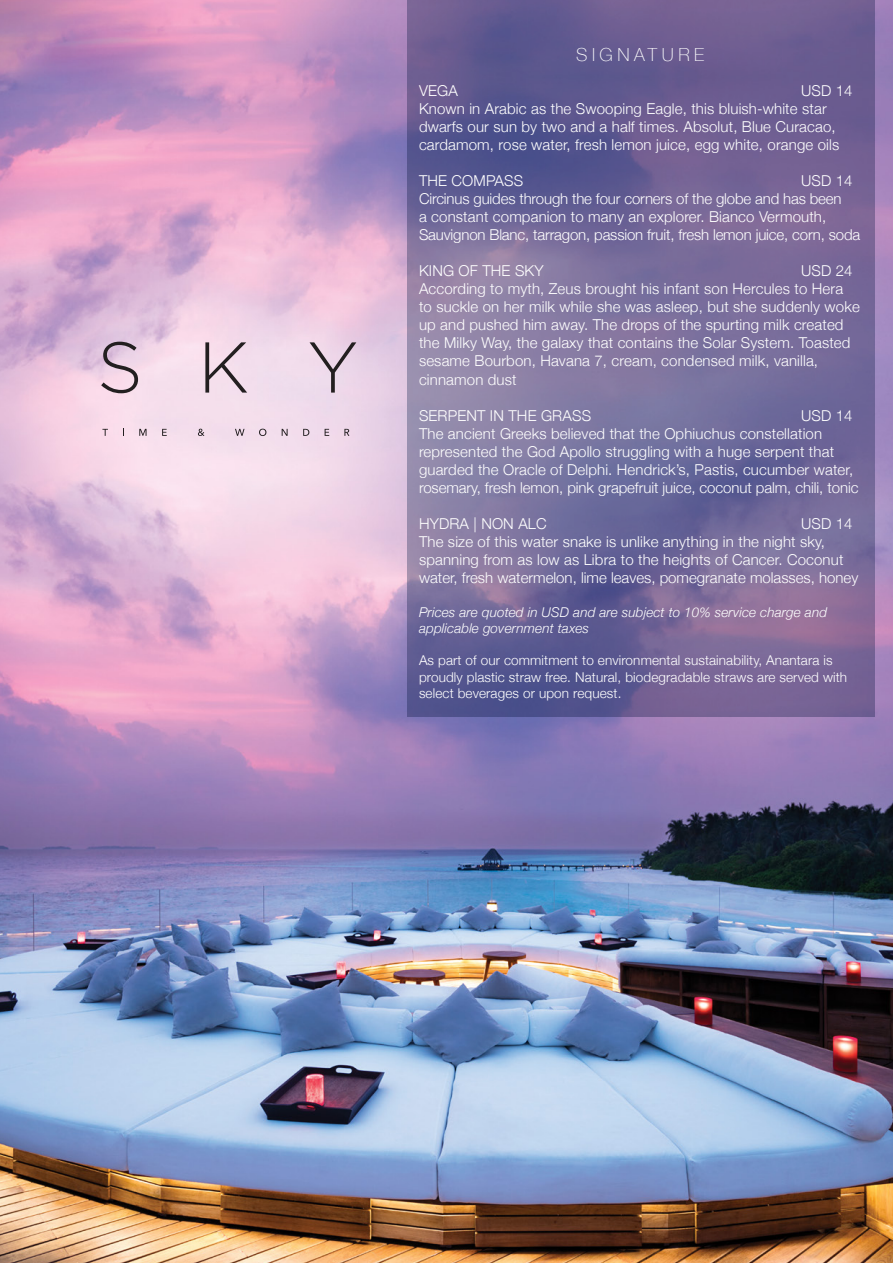
<style>
.page{position:relative;width:893px;height:1263px;background:#fff}
.page>*{position:absolute;margin:0;border:0;box-sizing:border-box;transform-origin:0 0}
.t1{font:100 18px "Helvetica Neue";letter-spacing:.25em;color:#fff}
.t2{font:300 15px/18px "Helvetica Neue";letter-spacing:.01em;color:#fff}
.t3{font:300 15px/18px "Helvetica Neue";letter-spacing:-.01em;color:#fff}
.t4{font:300 13.5px/16.2px "Helvetica Neue";letter-spacing:.01em;color:#fff}
.t5{font:italic 300 13.5px/16.2px "Helvetica Neue";letter-spacing:.01em;color:#fff}
</style>
<div class="page">
<img style="left:0;top:0;width:893px;height:1263px">
<svg style="left:408px;top:0;width:467px;height:716px;background:#736898"></svg>
<svg style="left:102px;top:429px;width:6px;height:7px"></svg>
<svg style="left:139px;top:429px;width:8px;height:7px"></svg>
<svg style="left:162px;top:429px;width:5px;height:7px"></svg>
<svg style="left:198px;top:429px;width:6px;height:7px"></svg>
<svg style="left:235px;top:429px;width:10px;height:7px"></svg>
<svg style="left:259px;top:429px;width:7px;height:7px"></svg>
<svg style="left:282px;top:429px;width:6px;height:7px"></svg>
<svg style="left:303px;top:429px;width:6px;height:7px"></svg>
<svg style="left:325px;top:429px;width:4px;height:7px"></svg>
<svg style="left:344px;top:429px;width:5px;height:7px"></svg>
<svg style="left:101px;top:342px;width:37px;height:51px;background:#bea8b7"></svg>
<svg style="left:205px;top:342px;width:42px;height:51px;background:#c5b2bd"></svg>
<svg style="left:310px;top:342px;width:46px;height:51px;background:#d0bdcc"></svg>
<p class="t1" style="left:576px;top:41px;width:130px">SIGNATURE</p>
<p class="t2" style="left:419px;top:81px;width:40px">VEGA</p>
<p class="t2" style="left:419px;top:81px;width:435px;text-indent:382px">USD 14<br>Known in Arabic as the Swooping Eagle, this bluish-white star dwarfs our sun by two and a half times. Absolut, Blue Curacao, cardamom, rose water, fresh lemon juice, egg white, orange oils</p>
<p class="t2" style="left:419px;top:171px;width:106px">THE COMPASS</p>
<p class="t3" style="left:419px;top:171px;width:443px;text-indent:382px">USD 14<br>Circinus guides through the four corners of the globe and has been<br>a constant companion to many an explorer. Bianco Vermouth, Sauvignon Blanc, tarragon, passion fruit, fresh lemon juice, corn, soda</p>
<p class="t2" style="left:419px;top:261px;width:126px">KING OF THE SKY</p>
<p class="t2" style="left:419px;top:261px;width:442px;text-indent:382px">USD 24<br>According to myth, Zeus brought his infant son Hercules to Hera to suckle on her milk while she was asleep, but she suddenly woke up and pushed him away. The drops of the spurting milk created the Milky Way, the galaxy that contains the Solar System. Toasted sesame Bourbon, Havana 7, cream, condensed milk, vanilla, cinnamon dust</p>
<p class="t2" style="left:419px;top:405px;width:174px">SERPENT IN THE GRASS</p>
<p class="t2" style="left:419px;top:405px;width:441px;text-indent:382px">USD 14<br>The ancient Greeks believed that the Ophiuchus constellation represented the God Apollo struggling with a huge serpent that guarded the Oracle of Delphi. Hendrick’s, Pastis, cucumber water, rosemary, fresh lemon, pink grapefruit juice, coconut palm, chili, tonic</p>
<p class="t2" style="left:419px;top:513px;width:129px">HYDRA | NON ALC</p>
<p class="t2" style="left:419px;top:513px;width:441px;text-indent:382px">USD 14<br>The size of this water snake is unlike anything in the night sky, spanning from as low as Libra to the heights of Cancer. Coconut water, fresh watermelon, lime leaves, pomegranate molasses, honey</p>
<p class="t5" style="left:419px;top:603px;width:410px">Prices are quoted in USD and are subject to 10% service charge and applicable government taxes</p>
<p class="t4" style="left:419px;top:651px;width:430px">As part of our commitment to environmental sustainability, Anantara is proudly plastic straw free. Natural, biodegradable straws are served with select beverages or upon request.</p>
</div>
